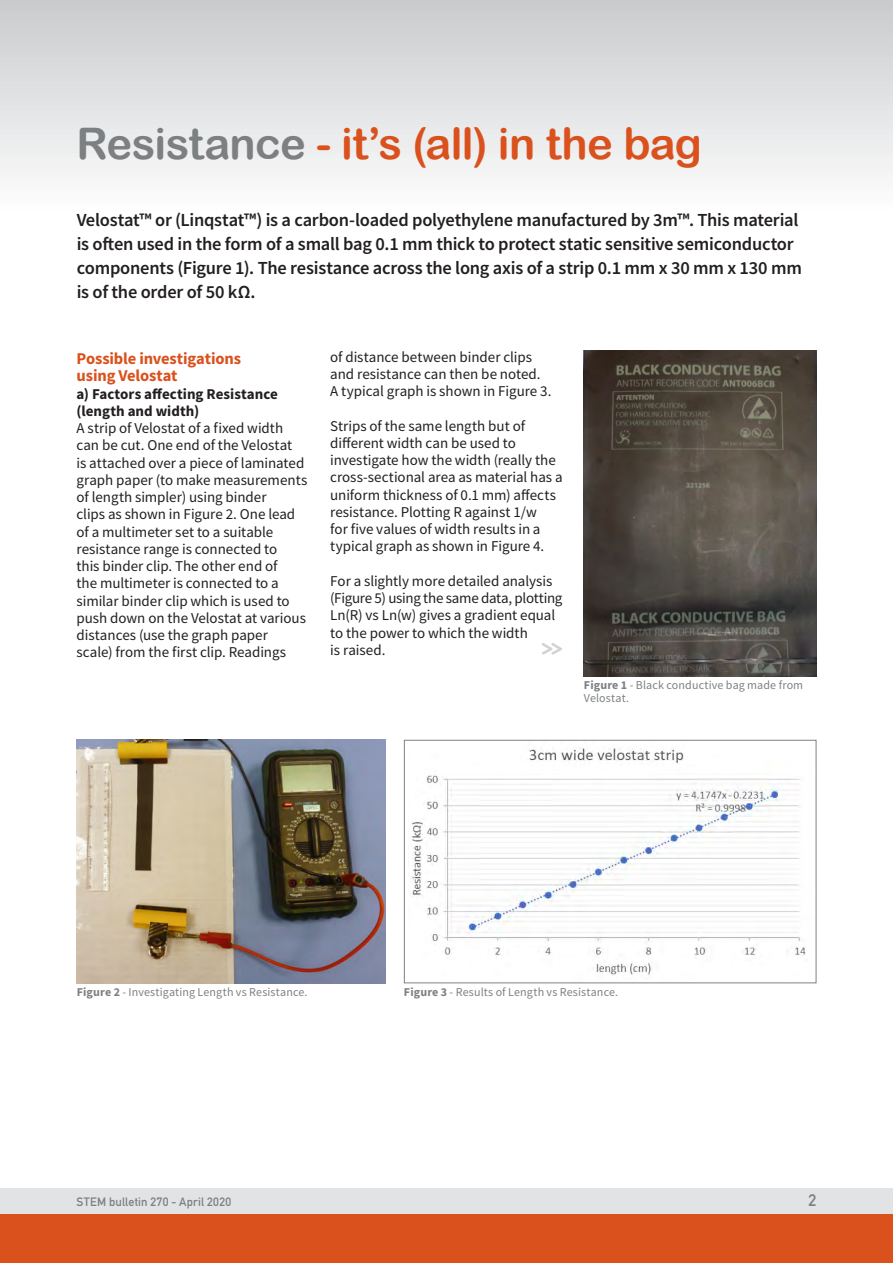
<style>
.page{position:relative;width:893px;height:1263px;background:#fff}
.page>*{position:absolute;margin:0;border:0;box-sizing:border-box;transform-origin:0 0}
.t1{font:43.5px "Arial Rounded MT Bold";letter-spacing:-.015em;color:#da511d}
.t2{font:700 24.15px "Monoglyceride";color:#d1d2d3;scale:.87 1}
.t3{font:600 18.45px/24px "Source Sans Pro";letter-spacing:-.015em;color:#231f20}
.t4{font:700 16.5px/17.2px "Source Sans Pro";letter-spacing:-.01em;color:#da511d}
.t5{font:700 16.5px "DIN Alternate";color:#7d8082}
.t6{font:15px/17.2px "Source Sans Pro";letter-spacing:-.005em;color:#231f20}
.t7{font:700 15px/17.2px "Source Sans Pro";color:#231f20}
.t8{font:12px/13.5px "Source Sans Pro";letter-spacing:.01em;color:#7d8082}
.t9{font:700 12px "DIN Alternate";letter-spacing:.02em;color:#7d8082}
.s1{color:#7d8082}
.s2{font-weight:700}
</style>
<div class="page">
<div style="left:0;top:1188px;width:893px;height:26px;background:#e2e3e4"></div>
<div style="left:0;top:1214px;width:893px;height:49px;background:#da511d"></div>
<div style="left:0;top:0;width:893px;height:213px;background:linear-gradient(to bottom,#c9cacc,#fefefe)"></div>
<img style="left:584px;top:350px;width:232px;height:326px">
<img style="left:77px;top:740px;width:308px;height:243px">
<img style="left:411px;top:748px;width:395px;height:228px">
<div style="left:404px;top:740px;width:412px;height:243px;border:1px solid #7d8082"></div>
<h1 class="t1" style="left:77px;top:118px;width:627px"><span class="s1">Resistance</span> - it’s (all) in the bag</h1>
<p class="t3" style="left:77px;top:208px;width:727px">Velostat™ or (Linqstat™) is a carbon-loaded polyethylene manufactured by 3m™. This material is often used in the form of a small bag 0.1 mm thick to protect static sensitive semiconductor components (Figure 1). The resistance across the long axis of a strip 0.1 mm x 30 mm x 130 mm is of the order of 50 kΩ.</p>
<p class="t4" style="left:77px;top:350px;width:166px">Possible investigations using Velostat</p>
<p class="t7" style="left:77px;top:385px;width:203px">a) Factors affecting Resistance (length and width)</p>
<p class="t6" style="left:77px;top:419px;width:232px">A strip of Velostat of a fixed width can be cut. One end of the Velostat<br>is attached over a piece of laminated graph paper (to make measurements of length simpler) using binder<br>clips as shown in Figure 2. One lead of a multimeter set to a suitable resistance range is connected to<br>this binder clip. The other end of<br>the multimeter is connected to a similar binder clip which is used to push down on the Velostat at various distances (use the graph paper scale) from the first clip. Readings</p>
<p class="t6" style="left:330px;top:348px;width:223px">of distance between binder clips and resistance can then be noted.<br>A typical graph is shown in Figure 3.</p>
<p class="t6" style="left:330px;top:417px;width:234px">Strips of the same length but of different width can be used to investigate how the width (really the cross-sectional area as material has a uniform thickness of 0.1 mm) affects resistance. Plotting R against 1/w<br>for five values of width results in a typical graph as shown in Figure 4.</p>
<p class="t6" style="left:330px;top:572px;width:234px">For a slightly more detailed analysis (Figure 5) using the same data, plotting<br>Ln(R) vs Ln(w) gives a gradient equal to the power to which the width<br>is raised.</p>
<h2 class="t2" style="left:541px;top:632px;width:26px">&gt;&gt;</h2>
<p class="t8" style="left:584px;top:678px;width:221px"><span class="s2">Figure 1</span> - Black conductive bag made from<br>Velostat.</p>
<p class="t8" style="left:77px;top:985px;width:232px"><span class="s2">Figure 2</span> - Investigating Length vs Resistance.</p>
<p class="t8" style="left:404px;top:985px;width:216px"><span class="s2">Figure 3</span> - Results of Length vs Resistance.</p>
<p class="t9" style="left:77px;top:1192px;width:156px">STEM bulletin 270 - April 2020</p>
<p class="t5" style="left:808px;top:1187px;width:9px">2</p>
</div>
